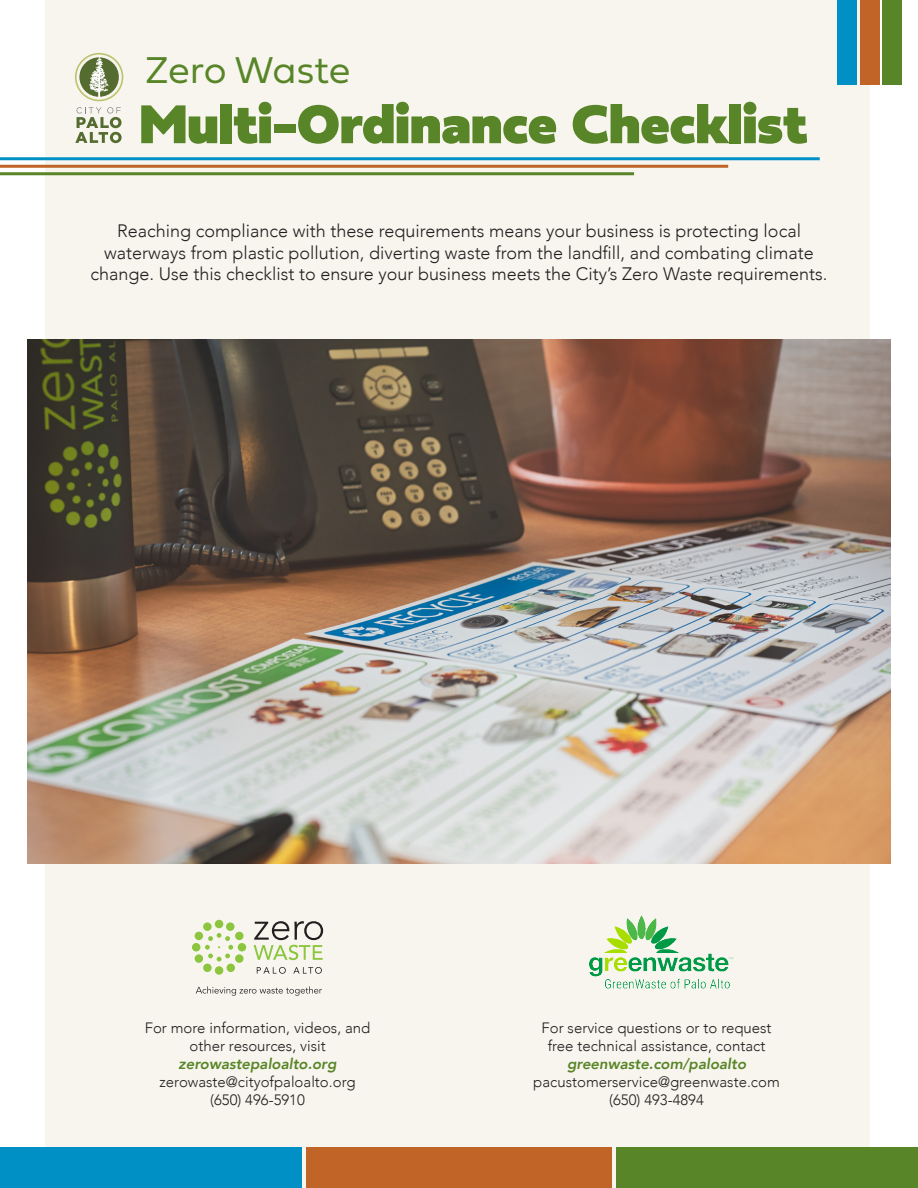
<style>
.page{position:relative;width:918px;height:1188px;background:#fff}
.page>*{position:absolute;margin:0;border:0;box-sizing:border-box;transform-origin:0 0}
.t1{font:57px "Fieldwork Hum Fat";color:#588527}
.t2{font:39px "Fieldwork Geo Light";letter-spacing:-.005em;color:#588527}
.t3{font:300 18px/21.6px "Avenir";color:#231f20;text-align:center}
.t4{font:300 15px/18px "Avenir";color:#231f20;text-align:center}
.t5{font:italic 800 15px "Avenir";color:#588527}
</style>
<div class="page">
<div style="left:45px;top:0;width:825px;height:1188px;background:#f8f5ef"></div>
<div style="left:203px;top:964px;width:9px;height:8px;background:#8bc63e;border-radius:50%"></div>
<div style="left:215px;top:966px;width:8px;height:9px;background:#8bc63e;border-radius:50%"></div>
<div style="left:227px;top:964px;width:8px;height:8px;background:#8bc63e;border-radius:50%"></div>
<div style="left:195px;top:954px;width:8px;height:9px;background:#8bc63e;border-radius:50%"></div>
<div style="left:235px;top:954px;width:9px;height:9px;background:#8bc63e;border-radius:50%"></div>
<div style="left:192px;top:943px;width:8px;height:8px;background:#8bc63e;border-radius:50%"></div>
<div style="left:238px;top:943px;width:8px;height:8px;background:#8bc63e;border-radius:50%"></div>
<div style="left:195px;top:932px;width:8px;height:8px;background:#8bc63e;border-radius:50%"></div>
<svg style="left:205px;top:933px;width:28px;height:29px"></svg>
<div style="left:235px;top:932px;width:9px;height:8px;background:#8bc63e;border-radius:50%"></div>
<div style="left:203px;top:922px;width:9px;height:9px;background:#8bc63e;border-radius:50%"></div>
<div style="left:215px;top:920px;width:8px;height:8px;background:#8bc63e;border-radius:50%"></div>
<div style="left:226px;top:922px;width:8px;height:9px;background:#8bc63e;border-radius:50%"></div>
<svg style="left:254px;top:921px;width:69px;height:39px"></svg>
<svg style="left:257px;top:967px;width:29px;height:7px"></svg>
<svg style="left:293px;top:967px;width:29px;height:7px"></svg>
<svg style="left:196px;top:986px;width:126px;height:10px"></svg>
<div style="left:0;top:1148px;width:302px;height:40px;background:#0090c5"></div>
<div style="left:306px;top:1148px;width:306px;height:40px;background:#c06428"></div>
<div style="left:617px;top:1148px;width:301px;height:40px;background:#588527"></div>
<img style="left:27px;top:339px;width:864px;height:524px">
<img style="left:589px;top:915px;width:145px;height:74px">
<div style="left:882px;top:0;width:20px;height:85px;background:#588527"></div>
<div style="left:860px;top:0;width:19px;height:85px;background:#c06428"></div>
<div style="left:838px;top:0;width:19px;height:85px;background:#0090c5"></div>
<hr style="left:0;top:157px;width:820px;height:3px;background:#0090c5">
<hr style="left:0;top:165px;width:728px;height:3px;background:#c06428">
<hr style="left:0;top:172px;width:634px;height:3px;background:#588527">
<svg style="left:75px;top:107px;width:47px;height:36px"></svg>
<svg style="left:75px;top:53px;width:48px;height:48px"></svg>
<p class="t2" style="left:145px;top:39px;width:207px">Zero Waste</p>
<p class="t1" style="left:139px;top:79px;width:670px">Multi-Ordinance Checklist</p>
<p class="t3" style="left:90px;top:220px;width:739px">Reaching compliance with these requirements means your business is protecting local waterways from plastic pollution, diverting waste from the landfill, and combating climate change. Use this checklist to ensure your business meets the City’s Zero Waste requirements.</p>
<p class="t4" style="left:145px;top:1019px;width:227px">For more information, videos, and other resources, visit</p>
<p class="t5" style="left:179px;top:1055px;width:160px">zerowastepaloalto.org</p>
<p class="t4" style="left:160px;top:1073px;width:198px">zerowaste@cityofpaloalto.org</p>
<p class="t4" style="left:210px;top:1091px;width:96px">(650) 496-5910</p>
<p class="t4" style="left:542px;top:1019px;width:232px">For service questions or to request free technical assistance, contact</p>
<p class="t5" style="left:567px;top:1055px;width:181px">greenwaste.com/paloalto</p>
<p class="t4" style="left:533px;top:1073px;width:248px">pacustomerservice@greenwaste.com</p>
<p class="t4" style="left:609px;top:1091px;width:96px">(650) 493-4894</p>
</div>
